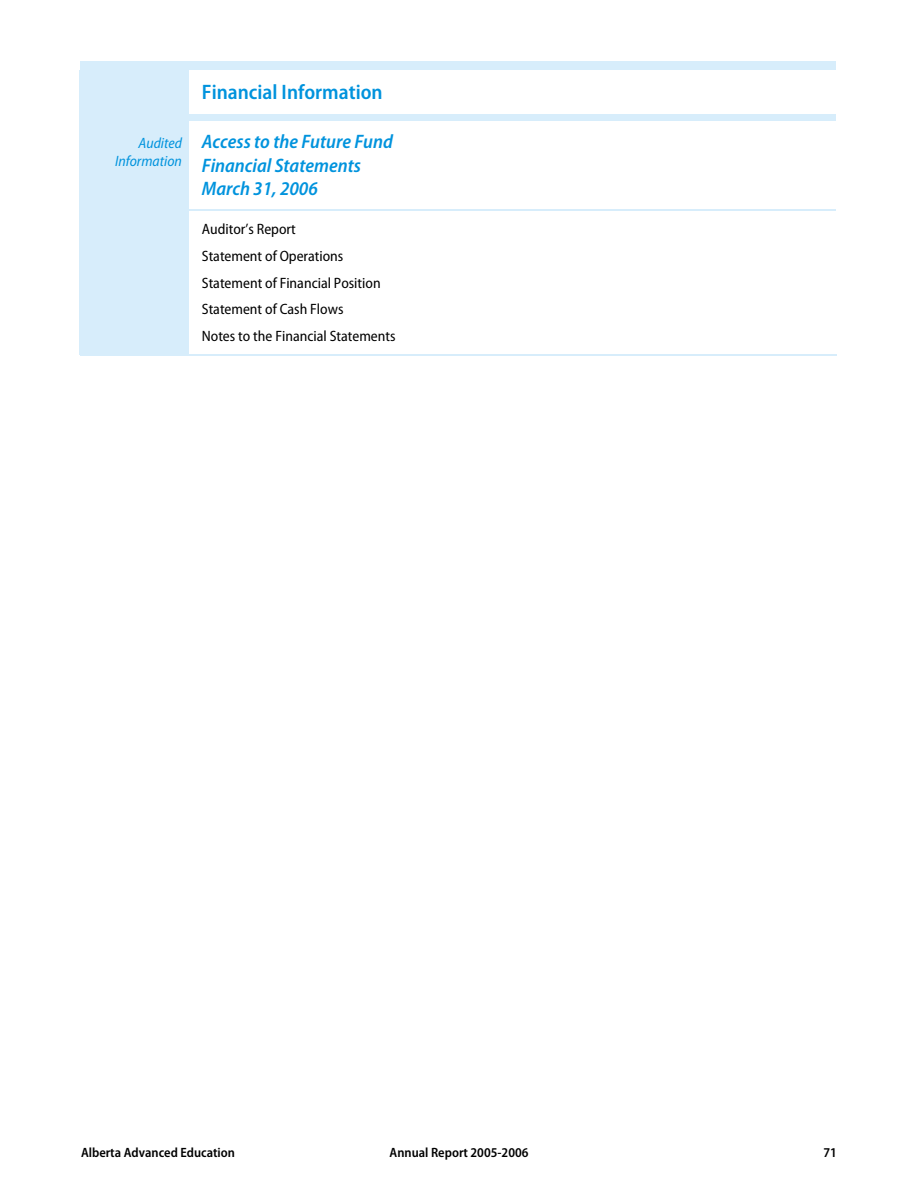
<style>
.page{position:relative;width:918px;height:1188px;background:#fff}
.page>*{position:absolute;margin:0;border:0;box-sizing:border-box;transform-origin:0 0}
.t1{font:600 semi-condensed 21px "Myriad Pro";color:#0093dd}
.t2{font:italic 600 semi-condensed 19.5px/23.7px "Myriad Pro";color:#0093dd}
.t3{font:semi-condensed 15px/27px "Myriad Pro";color:#000}
.t4{font:italic semi-condensed 15px/17.9px "Myriad Pro";color:#0093dd;text-align:right}
.t5{font:600 semi-condensed 13.5px "Myriad Pro";color:#000}
</style>
<div class="page">
<div style="left:81px;top:70px;width:107px;height:44px;background:#d7edfb"></div>
<div style="left:80px;top:61px;width:130px;height:9px;background:#d7edfb"></div>
<div style="left:210px;top:61px;width:626px;height:9px;background:#d7edfb"></div>
<hr style="left:80px;top:70px;width:1px;height:44px;background:#d7edfb">
<div style="left:81px;top:179px;width:107px;height:30px;background:#d7edfb"></div>
<div style="left:81px;top:120px;width:107px;height:32px;background:#d7edfb"></div>
<div style="left:81px;top:152px;width:107px;height:27px;background:#d7edfb"></div>
<div style="left:80px;top:114px;width:128px;height:6px;background:#d7edfb"></div>
<div style="left:208px;top:114px;width:628px;height:6px;background:#d7edfb"></div>
<hr style="left:80px;top:120px;width:1px;height:89px;background:#d7edfb">
<div style="left:81px;top:211px;width:107px;height:143px;background:#d7edfb"></div>
<hr style="left:81px;top:209px;width:107px;height:2px;background:#d7edfb">
<svg style="left:188px;top:209px;width:14px;height:1px"></svg>
<hr style="left:202px;top:209px;width:634px;height:1px;background:#d7edfb">
<hr style="left:80px;top:211px;width:1px;height:144px;background:#d7edfb">
<hr style="left:80px;top:354px;width:108px;height:1px;background:#d7edfb">
<svg style="left:188px;top:354px;width:13px;height:1px"></svg>
<hr style="left:201px;top:354px;width:635px;height:1px;background:#d7edfb">
<h1 class="t1" style="left:202px;top:80px;width:182px">Financial Information</h1>
<p class="t4" style="left:115px;top:134px;width:69px">Audited<br>Information</p>
<h2 class="t2" style="left:202px;top:131px;width:193px">Access to the Future Fund<br>Financial Statements<br>March 31, 2006</h2>
<p class="t3" style="left:202px;top:216px;width:195px">Auditor’s Report<br>Statement of Operations<br>Statement of Financial Position<br>Statement of Cash Flows<br>Notes to the Financial Statements</p>
<p class="t5" style="left:81px;top:1145px;width:156px">Alberta Advanced Education</p>
<p class="t5" style="left:390px;top:1145px;width:140px">Annual Report 2005-2006</p>
<p class="t5" style="left:824px;top:1145px;width:15px">71</p>
</div>
